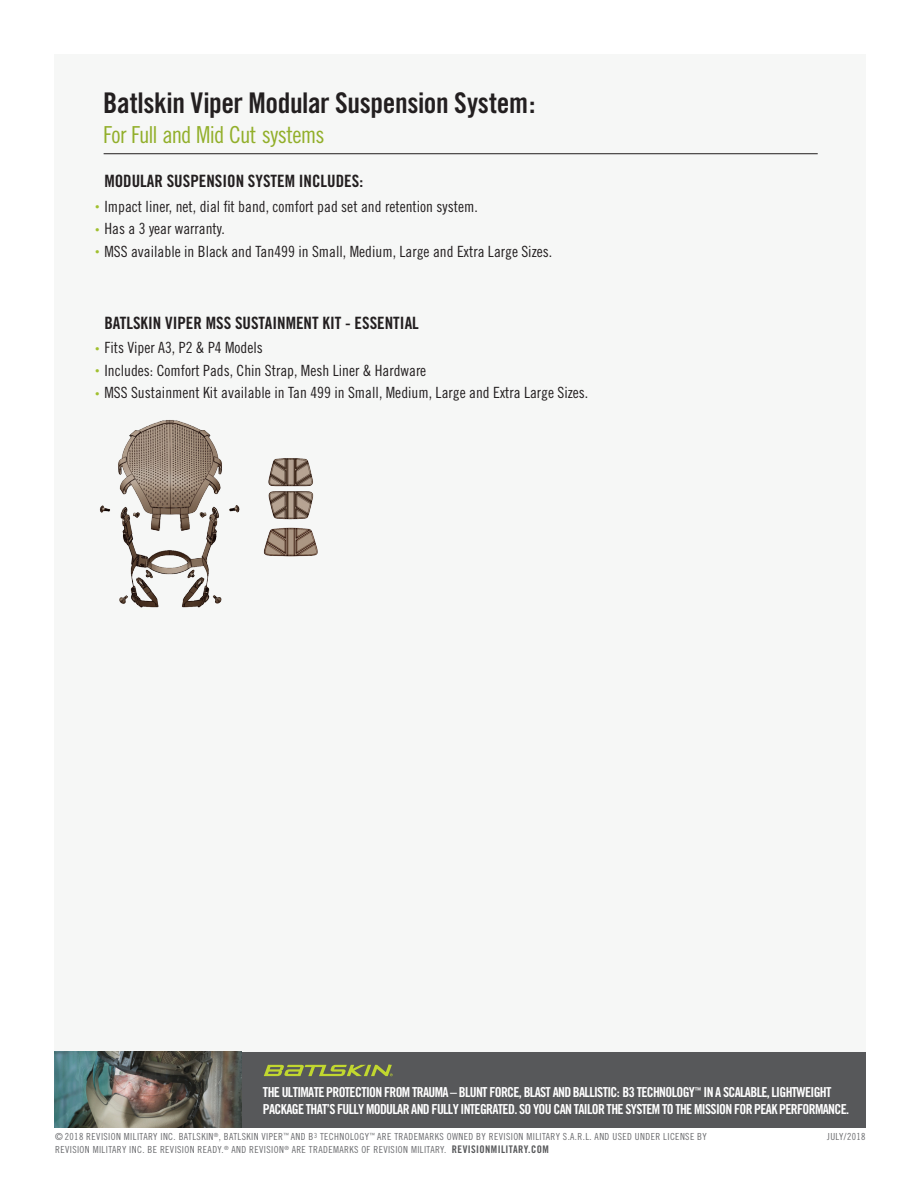
<style>
.page{position:relative;width:918px;height:1188px;background:#fff}
.page>*{position:absolute;margin:0;border:0;box-sizing:border-box;transform-origin:0 0}
.MAIN_TITLE{font:28.5px "Trade Gothic Bold Cond Twenty";letter-spacing:-.015em;color:#231f20}
.MAIN_TITLE-2{font:23.4px "Trade Gothic Cond Eighteen";letter-spacing:-.035em;color:#92af2a}
.SUB_HEAD{font:16.95px "Trade Gothic Bold Cond Twenty";color:#231f20}
.t1{font:15.45px "Trade Gothic Cond Eighteen";color:#231f20}
.BODY_COPY{font:13.8px/16.5px "Trade Gothic Bold Cond Twenty";letter-spacing:-.05em;color:#fff}
.DISCLAIMER{font:9.75px "Trade Gothic Cond Eighteen";letter-spacing:.04em;color:#6c6d70}
.s1{font-family:"Trade Gothic";font-weight:300;font-size:9px;color:#a1c030}
.s2{font-size:9px;color:#a1c030}
.s3{font-family:"Trade Gothic Bold Cond Twenty";font-size:10.5px;color:#57585a}
</style>
<div class="page">
<div style="left:54px;top:54px;width:811px;height:1069px;background:#f6f7f6"></div>
<div style="left:89px;top:1052px;width:776px;height:76px;background:#57585a"></div>
<img style="left:54px;top:1052px;width:188px;height:76px">
<svg style="left:264px;top:1064px;width:129px;height:12px"></svg>
<hr style="left:104px;top:153px;width:714px;height:1px;background:#231f20">
<img style="left:99px;top:420px;width:219px;height:188px">
<p class="MAIN_TITLE" style="left:103px;top:85px;width:434px">Batlskin Viper Modular Suspension System:</p>
<p class="MAIN_TITLE-2" style="left:103px;top:121px;width:223px">For Full and Mid Cut systems</p>
<p class="SUB_HEAD" style="left:104px;top:171px;width:260px">MODULAR SUSPENSION SYSTEM INCLUDES:</p>
<p class="t1" style="left:95px;top:197px;width:384px"><span class="s1">•</span> Impact liner, net, dial fit band, comfort pad set and retention system.</p>
<p class="t1" style="left:95px;top:220px;width:131px"><span class="s2">•</span> Has a 3 year warranty.</p>
<p class="t1" style="left:95px;top:242px;width:459px"><span class="s2">•</span> MSS available in Black and Tan499 in Small, Medium, Large and Extra Large Sizes.</p>
<p class="SUB_HEAD" style="left:104px;top:312px;width:316px">BATLSKIN VIPER MSS SUSTAINMENT KIT - ESSENTIAL</p>
<p class="t1" style="left:95px;top:339px;width:169px"><span class="s2">•</span> Fits Viper A3, P2 &amp; P4 Models</p>
<p class="t1" style="left:95px;top:361px;width:333px"><span class="s2">•</span> Includes: Comfort Pads, Chin Strap, Mesh Liner &amp; Hardware</p>
<p class="t1" style="left:95px;top:384px;width:495px"><span class="s2">•</span> MSS Sustainment Kit available in Tan 499 in Small, Medium, Large and Extra Large Sizes.</p>
<p class="BODY_COPY" style="left:263px;top:1084px;width:588px">THE ULTIMATE PROTECTION FROM TRAUMA – BLUNT FORCE, BLAST AND BALLISTIC: B3 TECHNOLOGY<sup>™</sup> IN A SCALABLE, LIGHTWEIGHT<br>PACKAGE THAT’S FULLY MODULAR AND FULLY INTEGRATED. SO YOU CAN TAILOR THE SYSTEM TO THE MISSION FOR PEAK PERFORMANCE.</p>
<p class="DISCLAIMER" style="left:55px;top:1131px;width:653px">© 2018 REVISION MILITARY INC. BATLSKIN<sup>®</sup>, BATLSKIN VIPER<sup>™</sup> AND B<sup>3</sup> TECHNOLOGY<sup>™</sup> ARE TRADEMARKS OWNED BY REVISION MILITARY S.A.R.L. AND USED UNDER LICENSE BY</p>
<p class="DISCLAIMER" style="left:827px;top:1131px;width:40px">JULY/2018</p>
<p class="DISCLAIMER" style="left:55px;top:1144px;width:495px">REVISION MILITARY INC. BE REVISION READY.<sup>®</sup> AND REVISION<sup>®</sup> ARE TRADEMARKS OF REVISION MILITARY. <span class="s3">REVISIONMILITARY.COM</span></p>
</div>
